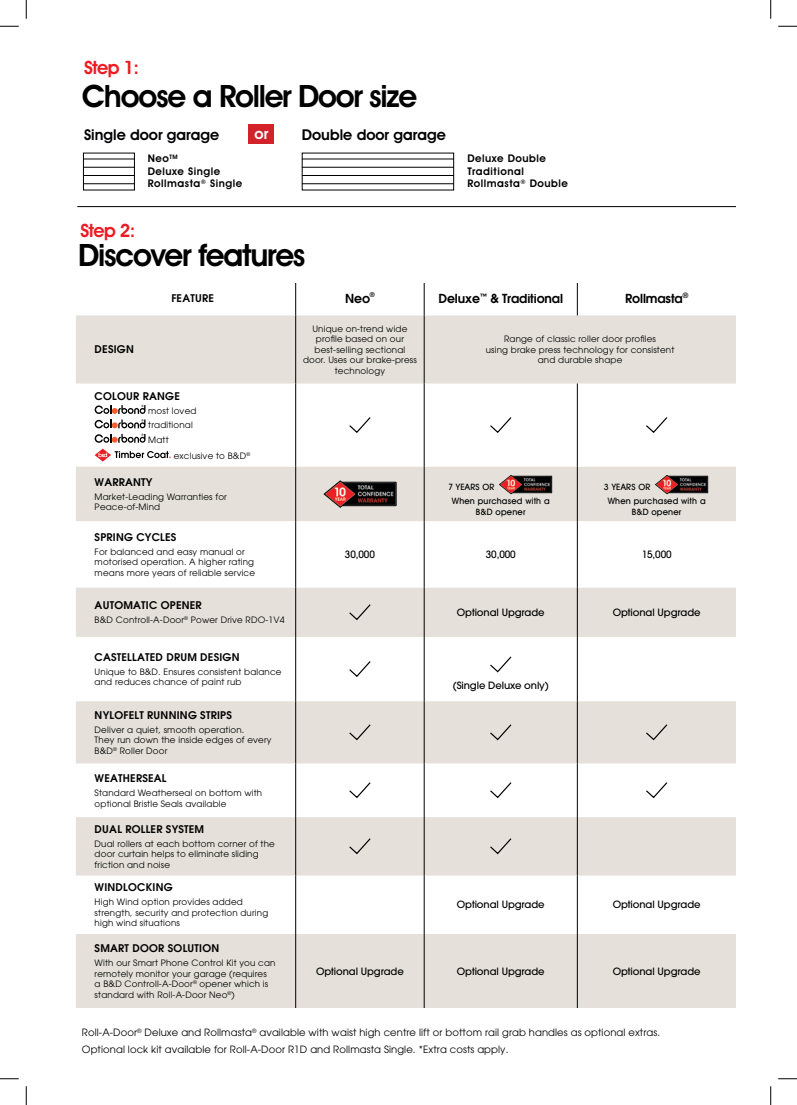
<style>
.page{position:relative;width:797px;height:1105px;background:#fff}
.page>*{position:absolute;margin:0;border:0;box-sizing:border-box;transform-origin:0 0}
.t1{font:600 31px "Avant Garde IT Cby BT";letter-spacing:-.04em;color:#000}
.t2{font:600 18.5px "Avant Garde IT Cby BT";letter-spacing:-.04em;color:#ed1c24}
.t3{font:600 15px "Avant Garde IT Cby BT";color:#010103}
.t4{font:600 15px "Avant Garde IT Cby BT";color:#fff}
.t5{font:600 12.5px "Avant Garde";letter-spacing:-.01em;color:#000}
.t6{font:600 10.62px "Avant Garde";letter-spacing:.02em;color:#000}
.t7{font:600 10.62px "Avant Garde IT Cby BT";letter-spacing:.05em;color:#000}
.t8{font:10px/16.2px "Avant Garde";letter-spacing:.01em;color:#000}
.t9{font:500 10px "ITC Avant Garde Pro";letter-spacing:-.01em;color:#000}
.t10{font:8.75px/10.5px "Avant Garde";letter-spacing:.02em;color:#000}
.t11{font:500 8.75px/10.5px "Avant Garde IT Cby BT";letter-spacing:.02em;color:#000;text-align:center}
.t12{font:600 6.5px "Avant Garde";color:#000}
</style>
<div class="page">
<div style="left:83px;top:153px;width:52px;height:37px;border:1px solid #000"></div>
<hr style="left:83px;top:159px;width:52px;height:1px;background:#000">
<hr style="left:83px;top:167px;width:52px;height:1px;background:#000">
<hr style="left:83px;top:175px;width:52px;height:1px;background:#000">
<hr style="left:83px;top:183px;width:52px;height:1px;background:#000">
<hr style="left:302px;top:159px;width:152px;height:1px;background:#000">
<hr style="left:302px;top:167px;width:152px;height:1px;background:#000">
<hr style="left:302px;top:175px;width:152px;height:1px;background:#000">
<hr style="left:302px;top:183px;width:152px;height:1px;background:#000">
<hr style="left:77px;top:206px;width:659px;height:1px;background:#000">
<svg style="left:76px;top:315px;width:660px;height:322px;fill:#e5e1da"></svg>
<svg style="left:76px;top:701px;width:660px;height:307px;fill:#e5e1da"></svg>
<hr style="left:295px;top:273px;width:1px;height:42px;background:#000">
<hr style="left:424px;top:273px;width:1px;height:42px;background:#000">
<hr style="left:295px;top:315px;width:1px;height:68px;background:#000">
<hr style="left:424px;top:315px;width:1px;height:68px;background:#000">
<hr style="left:295px;top:383px;width:1px;height:84px;background:#000">
<hr style="left:424px;top:383px;width:1px;height:84px;background:#000">
<hr style="left:295px;top:467px;width:1px;height:54px;background:#000">
<hr style="left:424px;top:467px;width:1px;height:54px;background:#000">
<hr style="left:295px;top:521px;width:1px;height:67px;background:#000">
<hr style="left:424px;top:521px;width:1px;height:67px;background:#000">
<hr style="left:295px;top:588px;width:1px;height:49px;background:#000">
<hr style="left:424px;top:588px;width:1px;height:49px;background:#000">
<hr style="left:295px;top:637px;width:1px;height:64px;background:#000">
<hr style="left:424px;top:637px;width:1px;height:64px;background:#000">
<hr style="left:295px;top:701px;width:1px;height:62px;background:#000">
<hr style="left:424px;top:701px;width:1px;height:62px;background:#000">
<hr style="left:295px;top:763px;width:1px;height:54px;background:#000">
<hr style="left:424px;top:763px;width:1px;height:54px;background:#000">
<hr style="left:295px;top:817px;width:1px;height:58px;background:#000">
<hr style="left:424px;top:817px;width:1px;height:58px;background:#000">
<hr style="left:295px;top:875px;width:1px;height:59px;background:#000">
<hr style="left:424px;top:875px;width:1px;height:59px;background:#000">
<hr style="left:295px;top:934px;width:1px;height:74px;background:#000">
<hr style="left:424px;top:934px;width:1px;height:74px;background:#000">
<hr style="left:577px;top:273px;width:1px;height:42px;background:#000">
<hr style="left:577px;top:383px;width:1px;height:84px;background:#000">
<hr style="left:577px;top:467px;width:1px;height:54px;background:#000">
<hr style="left:577px;top:521px;width:1px;height:67px;background:#000">
<hr style="left:577px;top:588px;width:1px;height:49px;background:#000">
<hr style="left:577px;top:637px;width:1px;height:64px;background:#000">
<hr style="left:577px;top:701px;width:1px;height:62px;background:#000">
<hr style="left:577px;top:763px;width:1px;height:54px;background:#000">
<hr style="left:577px;top:817px;width:1px;height:58px;background:#000">
<hr style="left:577px;top:875px;width:1px;height:59px;background:#000">
<hr style="left:577px;top:934px;width:1px;height:74px;background:#000">
<svg style="left:95px;top:405px;width:50px;height:23px"></svg>
<svg style="left:95px;top:434px;width:50px;height:9px"></svg>
<svg style="left:95px;top:449px;width:76px;height:13px"></svg>
<svg style="left:348px;top:416px;width:24px;height:18px"></svg>
<svg style="left:489px;top:416px;width:23px;height:18px"></svg>
<svg style="left:644px;top:416px;width:24px;height:18px"></svg>
<img style="left:321px;top:478px;width:78px;height:31px">
<img style="left:497px;top:473px;width:56px;height:23px">
<img style="left:653px;top:473px;width:56px;height:23px">
<svg style="left:348px;top:603px;width:24px;height:18px"></svg>
<svg style="left:349px;top:661px;width:22px;height:16px"></svg>
<svg style="left:490px;top:656px;width:22px;height:17px"></svg>
<svg style="left:348px;top:723px;width:24px;height:18px"></svg>
<svg style="left:489px;top:723px;width:23px;height:18px"></svg>
<svg style="left:644px;top:723px;width:24px;height:18px"></svg>
<svg style="left:348px;top:781px;width:24px;height:18px"></svg>
<svg style="left:489px;top:781px;width:23px;height:18px"></svg>
<svg style="left:644px;top:781px;width:24px;height:18px"></svg>
<svg style="left:348px;top:837px;width:24px;height:18px"></svg>
<svg style="left:489px;top:837px;width:23px;height:18px"></svg>
<div style="left:249px;top:124px;width:25px;height:20px;background:#d2232a"></div>
<div style="left:166px;top:260px;width:572px;height:22px;background:#fff"></div>
<svg style="left:0;top:25px;width:19px;height:2px"></svg>
<svg style="left:778px;top:25px;width:19px;height:2px"></svg>
<svg style="left:0;top:1078px;width:19px;height:1px"></svg>
<svg style="left:778px;top:1078px;width:19px;height:1px"></svg>
<svg style="left:25px;top:0;width:2px;height:19px"></svg>
<svg style="left:25px;top:1086px;width:2px;height:19px"></svg>
<svg style="left:770px;top:0;width:1px;height:19px"></svg>
<svg style="left:770px;top:1086px;width:1px;height:19px"></svg>
<p class="t2" style="left:84px;top:56px;width:56px">Step 1:</p>
<p class="t1" style="left:82px;top:77px;width:337px">Choose a Roller Door size</p>
<p class="t3" style="left:84px;top:125px;width:137px">Single door garage</p>
<p class="t4" style="left:254px;top:124px;width:15px">or</p>
<p class="t3" style="left:302px;top:125px;width:145px">Double door garage</p>
<p class="t2" style="left:81px;top:219px;width:56px">Step 2:</p>
<p class="t7" style="left:148px;top:152px;width:31px">Neo<sup>TM</sup></p>
<p class="t7" style="left:148px;top:165px;width:74px">Deluxe Single</p>
<p class="t7" style="left:148px;top:177px;width:96px">Rollmasta<sup>®</sup> Single</p>
<p class="t1" style="left:78px;top:237px;width:229px">Discover features</p>
<p class="t7" style="left:467px;top:152px;width:80px">Deluxe Double</p>
<p class="t7" style="left:467px;top:165px;width:58px">Traditional</p>
<p class="t7" style="left:467px;top:177px;width:102px">Rollmasta<sup>®</sup> Double</p>
<p class="t6" style="left:95px;top:341px;width:41px">DESIGN</p>
<p class="t6" style="left:171px;top:290px;width:44px">FEATURE</p>
<p class="t5" style="left:345px;top:289px;width:26px">Neo</p>
<p class="t12" style="left:370px;top:290px;width:6px">®</p>
<p class="t5" style="left:438px;top:289px;width:126px">Deluxe<sup>™</sup> &amp; Traditional</p>
<p class="t5" style="left:625px;top:288px;width:64px">Rollmasta<sup>®</sup></p>
<p class="t10" style="left:303px;top:323px;width:115px;text-align:center">Unique on-trend wide profile based on our best-selling sectional door. Uses our brake-press technology</p>
<p class="t10" style="left:486px;top:334px;width:190px;text-align:center">Range of classic roller door profiles<br>using brake press technology for consistent and durable shape</p>
<p class="t6" style="left:95px;top:387px;width:87px">COLOUR RANGE</p>
<p class="t10" style="left:148px;top:405px;width:50px">most loved</p>
<p class="t10" style="left:148px;top:420px;width:46px">traditional</p>
<p class="t10" style="left:148px;top:434px;width:22px">Matt</p>
<p class="t10" style="left:174px;top:450px;width:78px">exclusive to B&amp;D<sup>®</sup></p>
<p class="t6" style="left:95px;top:474px;width:59px">WARRANTY</p>
<p class="t10" style="left:95px;top:491px;width:134px">Market-Leading Warranties for<br>Peace-of-Mind</p>
<p class="t11" style="left:448px;top:482px;width:48px">7 YEARS OR</p>
<p class="t11" style="left:452px;top:496px;width:99px">When purchased with a<br>B&amp;D opener</p>
<p class="t11" style="left:604px;top:482px;width:48px">3 YEARS OR</p>
<p class="t11" style="left:607px;top:496px;width:99px">When purchased with a<br>B&amp;D opener</p>
<p class="t6" style="left:95px;top:529px;width:83px">SPRING CYCLES</p>
<p class="t10" style="left:95px;top:546px;width:162px">For balanced and easy manual or motorised operation. A higher rating means more years of reliable service</p>
<p class="t9" style="left:345px;top:548px;width:31px">30,000</p>
<p class="t9" style="left:486px;top:548px;width:31px">30,000</p>
<p class="t9" style="left:641px;top:548px;width:31px">15,000</p>
<p class="t6" style="left:95px;top:597px;width:109px">AUTOMATIC OPENER</p>
<p class="t10" style="left:95px;top:615px;width:191px">B&amp;D Controll-A-Door<sup>®</sup> Power Drive RDO-1V4</p>
<p class="t9" style="left:457px;top:606px;width:89px">Optional Upgrade</p>
<p class="t9" style="left:612px;top:606px;width:89px">Optional Upgrade</p>
<p class="t6" style="left:95px;top:649px;width:146px">CASTELLATED DRUM DESIGN</p>
<p class="t10" style="left:95px;top:666px;width:188px">Unique to B&amp;D. Ensures consistent balance and reduces chance of paint rub</p>
<p class="t9" style="left:453px;top:679px;width:98px">(Single Deluxe only)</p>
<p class="t6" style="left:95px;top:707px;width:139px">NYLOFELT RUNNING STRIPS</p>
<p class="t10" style="left:95px;top:724px;width:178px">Deliver a quiet, smooth operation.<br>They run down the inside edges of every<br>B&amp;D<sup>®</sup> Roller Door</p>
<p class="t6" style="left:95px;top:770px;width:73px">WEATHERSEAL</p>
<p class="t10" style="left:95px;top:787px;width:169px">Standard Weatherseal on bottom with optional Bristle Seals available</p>
<p class="t6" style="left:95px;top:821px;width:111px">DUAL ROLLER SYSTEM</p>
<p class="t10" style="left:95px;top:838px;width:182px">Dual rollers at each bottom corner of the door curtain helps to eliminate sliding friction and noise</p>
<p class="t6" style="left:95px;top:879px;width:80px">WINDLOCKING</p>
<p class="t10" style="left:95px;top:897px;width:175px">High Wind option provides added strength, security and protection during high wind situations</p>
<p class="t9" style="left:457px;top:898px;width:89px">Optional Upgrade</p>
<p class="t9" style="left:612px;top:898px;width:89px">Optional Upgrade</p>
<p class="t6" style="left:95px;top:940px;width:126px">SMART DOOR SOLUTION</p>
<p class="t10" style="left:95px;top:958px;width:182px">With our Smart Phone Control Kit you can remotely monitor your garage (requires<br>a B&amp;D Controll-A-Door<sup>®</sup> opener which is standard with Roll-A-Door Neo<sup>®</sup>)</p>
<p class="t9" style="left:316px;top:965px;width:89px">Optional Upgrade</p>
<p class="t9" style="left:457px;top:965px;width:89px">Optional Upgrade</p>
<p class="t9" style="left:612px;top:965px;width:89px">Optional Upgrade</p>
<p class="t8" style="left:82px;top:1024px;width:580px">Roll-A-Door<sup>®</sup> Deluxe and Rollmasta<sup>®</sup> available with waist high centre lift or bottom rail grab handles as optional extras.<br>Optional lock kit available for Roll-A-Door R1D and Rollmasta Single. *Extra costs apply.</p>
</div>
